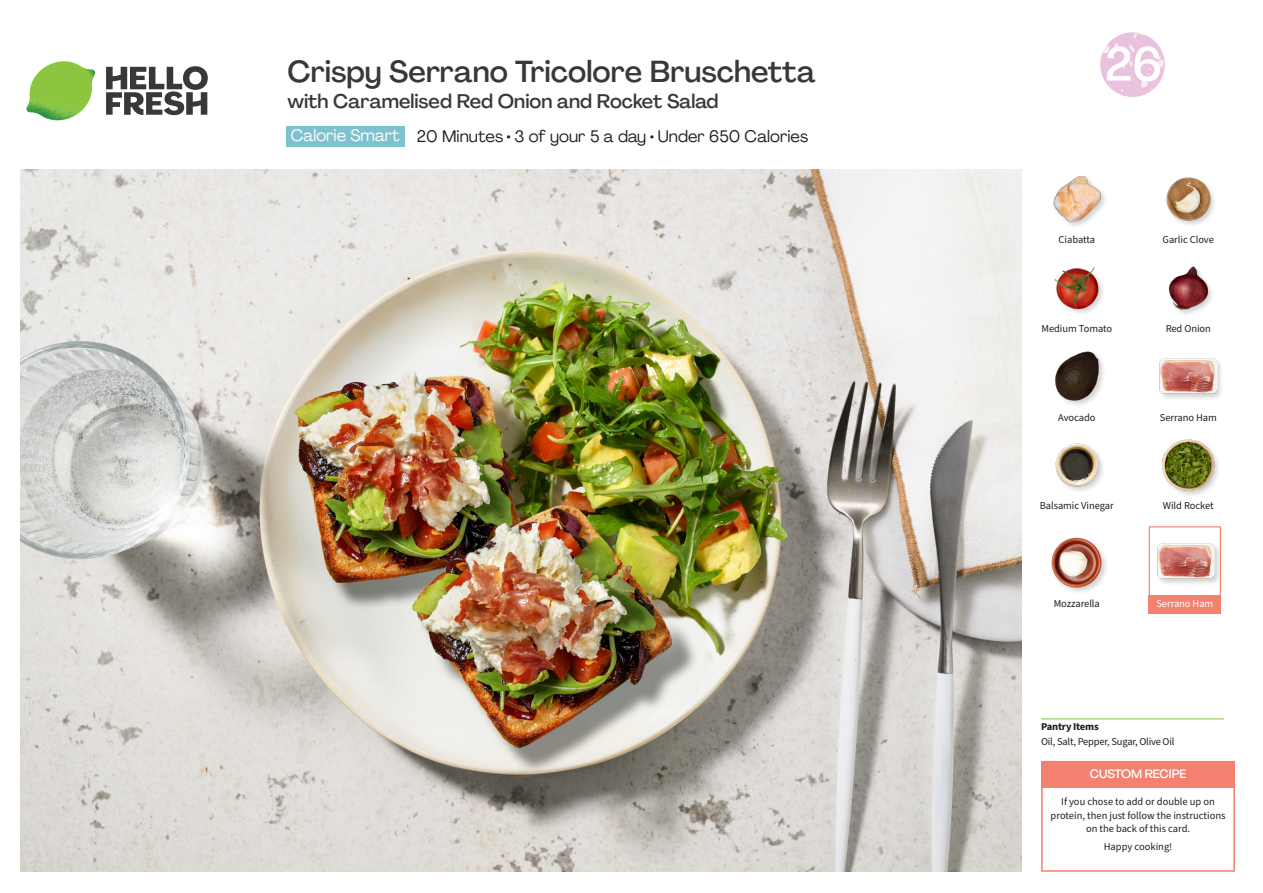
<style>
.page{position:relative;width:1263px;height:893px;background:#fff}
.page>*{position:absolute;margin:0;border:0;box-sizing:border-box;transform-origin:0 0}
._15_Titel_UK{font:500 30px "Agrandir";color:#383839}
._15_Titel_UK-2{font:500 19.5px "Agrandir";color:#383839}
.t1{font:16.5px "Agrandir";color:#231f20}
._02_Box_Type{font:16.5px "Agrandir";color:#fff}
._15_Titel_Steps{font:500 12px "Agrandir";letter-spacing:-.01em;color:#fff}
._18_FRONT_ingredients_UK{font:10.5px "Source Sans Pro";letter-spacing:-.005em;color:#231f20}
._15_Titel_Steps-2{font:10.5px/13.5px "Source Sans Pro";color:#231f20;text-align:center}
._14_Allergene_Text_7pt{font:10.5px "Source Sans Pro";letter-spacing:-.02em;color:#231f20}
._00_Basic{font:10.5px "Source Sans Pro";color:#231f20}
._14_Allergene_Text_7pt-2{font:700 10.5px "Source Sans Pro";letter-spacing:-.02em;color:#231f20}
._18_FRONT_ingredients_UK-2{font:10.5px "Source Sans Pro";letter-spacing:-.005em;color:#fff}
</style>
<div class="page">
<svg style="left:106px;top:66px;width:102px;height:49px"></svg>
<img style="left:26px;top:61px;width:69px;height:59px">
<img style="left:21px;top:170px;width:1000px;height:701px">
<hr style="left:1041px;top:718px;width:183px;height:1px;background:#81c340">
<img style="left:1051px;top:537px;width:54px;height:54px">
<img style="left:1055px;top:351px;width:49px;height:54px">
<img style="left:1055px;top:443px;width:48px;height:48px">
<div style="left:1161px;top:438px;width:60px;height:60px;background:#231f20;opacity:.2"></div>
<img style="left:1161px;top:438px;width:56px;height:55px">
<div style="left:1159px;top:357px;width:65px;height:44px;background:#231f20;opacity:.2"></div>
<img style="left:1159px;top:357px;width:58px;height:44px">
<img style="left:1053px;top:175px;width:52px;height:51px">
<div style="left:1054px;top:266px;width:51px;height:50px;background:#231f20;opacity:.2"></div>
<img style="left:1054px;top:266px;width:46px;height:45px">
<img style="left:1168px;top:266px;width:44px;height:48px">
<img style="left:1166px;top:177px;width:48px;height:48px">
<div style="left:287px;top:126px;width:118px;height:20px;background:#7fc2cf"></div>
<div style="left:1041px;top:761px;width:194px;height:111px;border:2px solid #f4806f"></div>
<div style="left:1041px;top:761px;width:193px;height:27px;background:#f4806f"></div>
<div style="left:1149px;top:526px;width:72px;height:73px;border:1px solid #f4806f"></div>
<div style="left:1149px;top:595px;width:72px;height:19px;background:#f4806f"></div>
<div style="left:1156px;top:542px;width:66px;height:44px;background:#231f20;opacity:.2"></div>
<img style="left:1157px;top:542px;width:57px;height:44px">
<svg style="left:1100px;top:32px;width:65px;height:65px"></svg>
<p class="_15_Titel_UK" style="left:287px;top:53px;width:530px">Crispy Serrano Tricolore Bruschetta</p>
<p class="_15_Titel_UK-2" style="left:287px;top:89px;width:433px">with Caramelised Red Onion and Rocket Salad</p>
<p class="_02_Box_Type" style="left:291px;top:125px;width:110px">Calorie Smart</p>
<p class="t1" style="left:417px;top:126px;width:393px">20 Minutes • 3 of your 5 a day • Under 650 Calories</p>
<p class="_18_FRONT_ingredients_UK" style="left:1059px;top:232px;width:38px">Ciabatta</p>
<p class="_18_FRONT_ingredients_UK" style="left:1162px;top:232px;width:53px">Garlic Clove</p>
<p class="_18_FRONT_ingredients_UK" style="left:1041px;top:321px;width:72px">Medium Tomato</p>
<p class="_18_FRONT_ingredients_UK" style="left:1166px;top:321px;width:47px">Red Onion</p>
<p class="_18_FRONT_ingredients_UK" style="left:1058px;top:410px;width:39px">Avocado</p>
<p class="_18_FRONT_ingredients_UK" style="left:1160px;top:410px;width:58px">Serrano Ham</p>
<p class="_18_FRONT_ingredients_UK" style="left:1040px;top:499px;width:76px">Balsamic Vinegar</p>
<p class="_18_FRONT_ingredients_UK" style="left:1163px;top:499px;width:52px">Wild Rocket</p>
<p class="_18_FRONT_ingredients_UK" style="left:1054px;top:596px;width:48px">Mozzarella</p>
<p class="_18_FRONT_ingredients_UK-2" style="left:1156px;top:597px;width:58px">Serrano Ham</p>
<p class="_14_Allergene_Text_7pt-2" style="left:1041px;top:719px;width:59px">Pantry Items</p>
<p class="_14_Allergene_Text_7pt" style="left:1041px;top:734px;width:135px">Oil, Salt, Pepper, Sugar, Olive Oil</p>
<p class="_15_Titel_Steps" style="left:1090px;top:766px;width:98px">CUSTOM RECIPE</p>
<p class="_15_Titel_Steps-2" style="left:1051px;top:795px;width:176px">If you chose to add or double up on protein, then just follow the instructions on the back of this card.</p>
<p class="_00_Basic" style="left:1104px;top:839px;width:70px">Happy cooking!</p>
</div>
